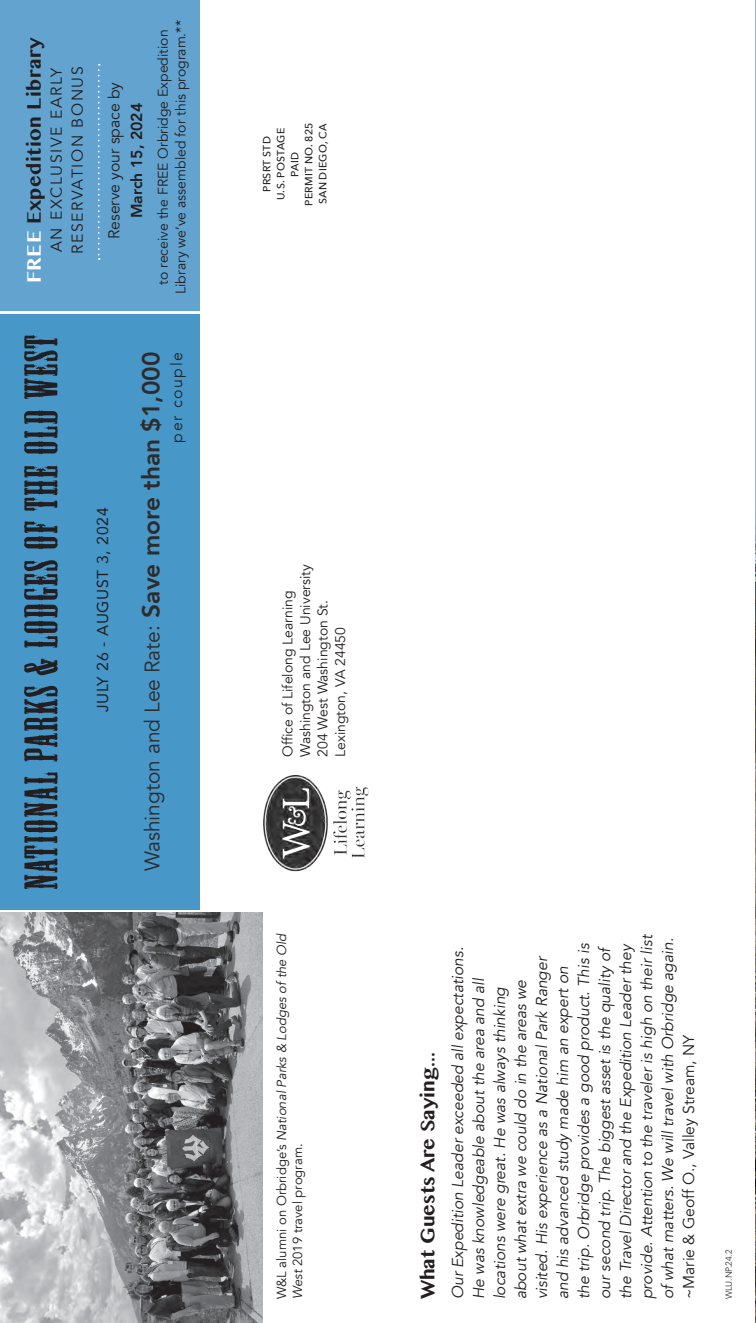
<style>
.page{position:relative;width:756px;height:1323px;background:#fff}
.page>*{position:absolute;margin:0;border:0;box-sizing:border-box;transform-origin:0 0}
.Heading{font:700 22.75px "Khmer MN";color:#231f20}
.Description{font:700 22.75px "Khmer MN";letter-spacing:.02em;color:#231f20}
.t1{font:21px "Avenir";color:#2e2b2c}
.t2{font:300 15.92px "Avenir";letter-spacing:.1em;color:#231f20}
.t3{font:italic 15.75px/21px "Avenir";color:#231f20}
.t4{font:15.75px/22.8px "Avenir";color:#231f20;text-align:center}
.t5{font:15.75px/21px "Avenir";letter-spacing:.1em;color:#231f20}
.t6{font:15.75px "Avenir";letter-spacing:.04em;color:#231f20}
.t7{font:14px/17.5px "Avenir";color:#231f20;text-align:center}
.t8{font:13.12px/15.8px "Avenir";color:#231f20}
.t9{font:500 10.5px "Avenir Next";letter-spacing:.025em;color:#231f20}
.t10{font:300 8.75px "Avenir";color:#231f20}
.s1{color:#fff}
.s2{font-weight:800}
.s3{font-weight:800;font-size:24.5px}
.s4{font-style:italic}
</style>
<div class="page">
<div style="left:0;top:314px;width:200px;height:596px;background:#4797c8"></div>
<div style="left:0;top:0;width:200px;height:311px;background:#62a3cf"></div>
<svg style="left:24px;top:335px;width:34px;height:554px"></svg>
<svg style="left:98px;top:64px;width:2px;height:196px"></svg>
<img style="left:755px;top:0;width:1px;height:1323px">
<img style="left:0;top:912px;width:263px;height:411px">
<img style="left:263px;top:775px;width:106px;height:97px">
<p class="Description" style="left:20px;top:283px;width:248px;rotate:-90deg"><span class="s1">FREE</span> Expedition Library</p>
<p class="t5" style="left:46px;top:254px;width:189px;rotate:-90deg">AN EXCLUSIVE EARLY<br>RESERVATION BONUS</p>
<p class="t4" style="left:103px;top:239px;width:159px;rotate:-90deg">Reserve your space by<br><span class="s2">March 15, 2024</span></p>
<p class="t7" style="left:155px;top:294px;width:275px;rotate:-90deg">to receive the FREE Orbridge Expedition<br>Library we’ve assembled for this program.**</p>
<p class="t6" style="left:90px;top:712px;width:206px;rotate:-90deg">JULY 26 - AUGUST 3, 2024</p>
<h2 class="t1" style="left:140px;top:871px;width:521px;rotate:-90deg">Washington and Lee Rate: <span class="s3">Save more than $1,000</span></h2>
<p class="t2" style="left:167px;top:443px;width:92px;rotate:-90deg">per couple</p>
<p class="t9" style="left:300px;top:206px;width:85px;rotate:-90deg">PERMIT NO. 825</p>
<p class="t9" style="left:314px;top:204px;width:82px;rotate:-90deg">SAN DIEGO, CA</p>
<p class="t9" style="left:258px;top:192px;width:57px;rotate:-90deg">PRSRT STD</p>
<p class="t9" style="left:272px;top:200px;width:74px;rotate:-90deg">U.S. POSTAGE</p>
<p class="t9" style="left:286px;top:177px;width:26px;rotate:-90deg">PAID</p>
<p class="t7" style="left:297px;top:757px;width:194px;rotate:-90deg">Washington and Lee University</p>
<p class="t7" style="left:279px;top:757px;width:168px;rotate:-90deg">Office of Lifelong Learning</p>
<p class="t7" style="left:314px;top:757px;width:158px;rotate:-90deg">204 West Washington St.</p>
<p class="t7" style="left:332px;top:757px;width:131px;rotate:-90deg">Lexington, VA 24450</p>
<p class="t8" style="left:274px;top:1299px;width:368px;rotate:-90deg">W&amp;L alumni on Orbridge’s <span class="s4">National Parks &amp; Lodges of the Old<br>West</span> 2019 travel program.</p>
<p class="Heading" style="left:413px;top:1299px;width:249px;rotate:-90deg">What Guests Are Saying...</p>
<p class="t3" style="left:448px;top:1299px;width:366px;rotate:-90deg">Our Expedition Leader exceeded all expectations.<br>He was knowledgeable about the area and all locations were great. He was always thinking<br>about what extra we could do in the areas we visited. His experience as a National Park Ranger and his advanced study made him an expert on<br>the trip. Orbridge provides a good product. This is our second trip. The biggest asset is the quality of the Travel Director and the Expedition Leader they provide. Attention to the traveler is high on their list of what matters. We will travel with Orbridge again.</p>
<p class="t4" style="left:678px;top:1299px;width:267px;rotate:-90deg">~Marie &amp; Geoff O., Valley Stream, NY</p>
<p class="t10" style="left:724px;top:1299px;width:51px;rotate:-90deg">WLU.NP.24.2</p>
</div>
